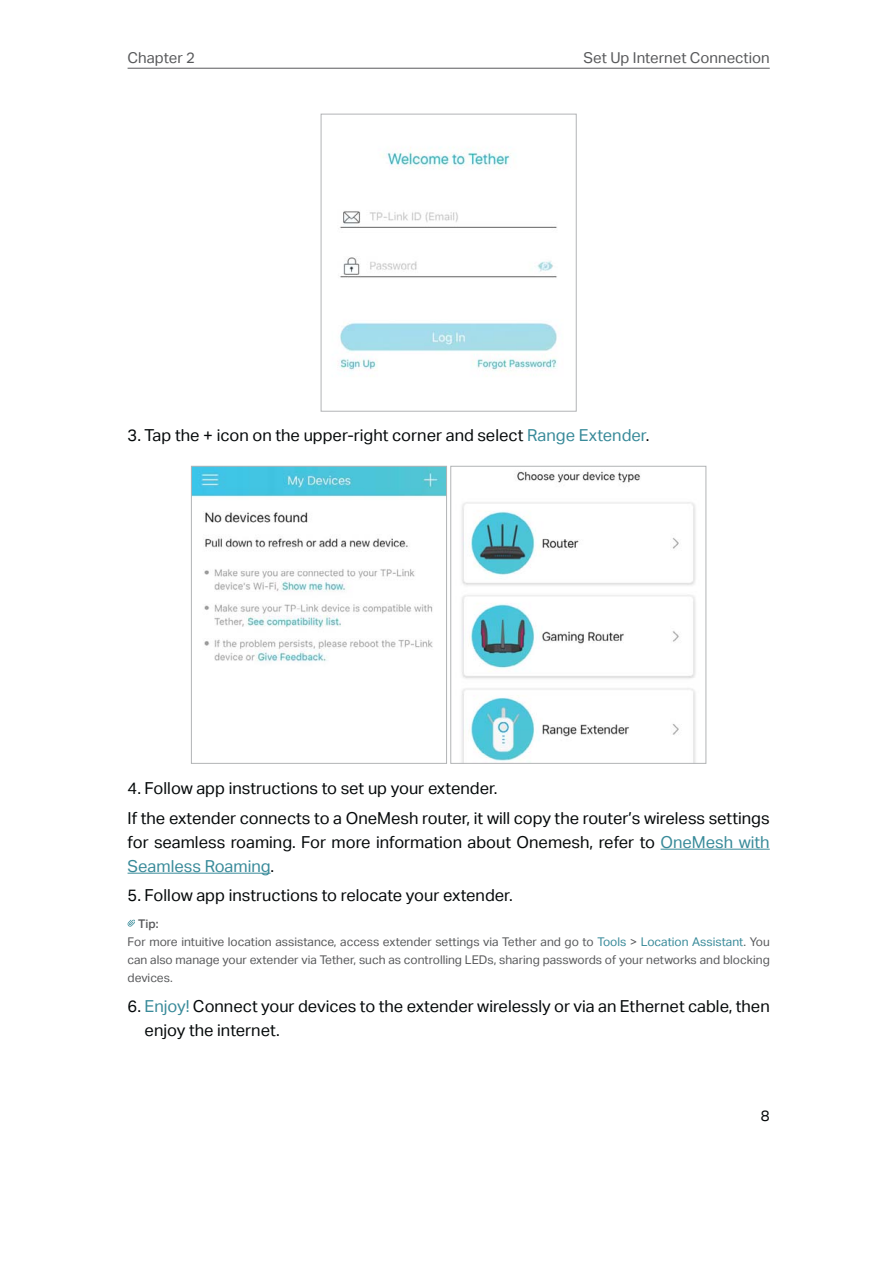
<style>
.page{position:relative;width:893px;height:1263px;background:#fff}
.page>*{position:absolute;margin:0;border:0;box-sizing:border-box;transform-origin:0 0}
.t1{font:16.5px/24px "TP Link Aktiv Regular";color:#040809}
.t2{font:15px "TP Link Aktiv Regular";color:#58595b}
.t3{font:15px "TP Link Aktiv Regular";color:#040809}
.t4{font:12px/18px "TP Link Aktiv Regular";color:#58595b;text-align:justify}
.t5{font:12px "TP Link Aktiv Medium";color:#58595b}
.s1{color:#388a99}
</style>
<div class="page">
<hr style="left:128px;top:68px;width:642px;height:1px;background:#58595b">
<hr style="left:660px;top:849px;width:110px;height:1px;background:#388a99">
<hr style="left:128px;top:873px;width:142px;height:1px;background:#388a99">
<img style="left:338px;top:147px;width:219px;height:224px">
<div style="left:321px;top:114px;width:255px;height:297px;border:1px solid #b2b4b6"></div>
<img style="left:193px;top:468px;width:252px;height:194px">
<div style="left:191px;top:466px;width:256px;height:298px;border:1px solid #b2b4b6"></div>
<img style="left:461px;top:471px;width:235px;height:291px">
<div style="left:450px;top:466px;width:256px;height:298px;border:1px solid #b2b4b6"></div>
<svg style="left:128px;top:920px;width:7px;height:7px"></svg>
<p class="t2" style="left:128px;top:48px;width:69px">Chapter 2</p>
<p class="t2" style="left:584px;top:48px;width:188px">Set Up Internet Connection</p>
<p class="t1" style="left:128px;top:423px;width:523px">3. Tap the + icon on the upper-right corner and select <span class="s1">Range Extender</span>.</p>
<p class="t1" style="left:128px;top:772px;width:643px;line-height:30px">4. Follow app instructions to set up your extender.<br>If the extender connects to a OneMesh router, it will copy the router’s wireless settings</p>
<p class="t1" style="left:128px;top:829px;width:643px">for seamless roaming. For more information about Onemesh, refer to <span class="s1">OneMesh with<br>Seamless Roaming</span>.</p>
<p class="t1" style="left:128px;top:883px;width:387px">5. Follow app instructions to relocate your extender.</p>
<p class="t5" style="left:138px;top:916px;width:22px">Tip:</p>
<p class="t4" style="left:128px;top:932px;width:644px">For more intuitive location assistance, access extender settings via Tether and go to <span class="s1">Tools</span> &gt; <span class="s1">Location Assistant</span>. You can also manage your extender via Tether, such as controlling LEDs, sharing passwords of your networks and blocking devices.</p>
<p class="t1" style="left:145px;top:993px;width:627px;text-indent:-17px">6. <span class="s1">Enjoy!</span> Connect your devices to the extender wirelessly or via an Ethernet cable, then enjoy the internet.</p>
<p class="t3" style="left:761px;top:1106px;width:10px">8</p>
</div>
